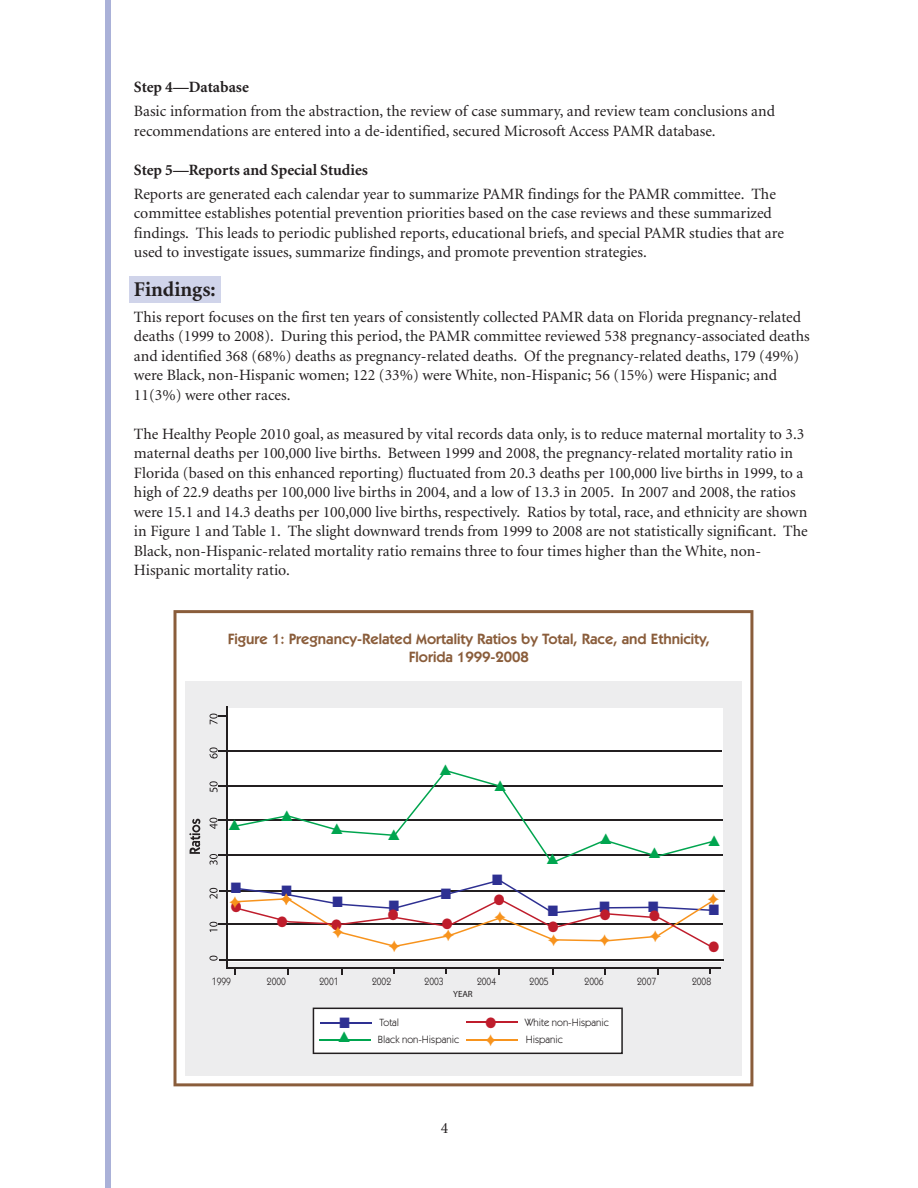
<style>
.page{position:relative;width:918px;height:1188px;background:#fff}
.page>*{position:absolute;margin:0;border:0;box-sizing:border-box;transform-origin:0 0}
.t1{font:700 21px "Minion";color:#231f20}
.t2{font:15.75px/19.5px "Minion";color:#231f20}
.t3{font:700 15.75px "Minion";color:#231f20}
.t4{font:600 15px/18px "ITC Kabel Std";color:#8a5d3b;text-align:center}
.t5{font:15px "Zapf Dingbats";color:#2e3092;scale:.91 1}
.t6{font:15px "Zapf Dingbats";color:#bf1d2c;scale:.91 1}
.t7{font:10.5px/16.8px "ITC Kabel Std";color:#231f20}
.t8{font:10.5px "ITC Kabel Std";color:#231f20;scale:.91 1}
.t9{font:600 9px "Itc Kabel";color:#231f20}
</style>
<div class="page">
<div style="left:129px;top:276px;width:91px;height:27px;background:#d0d4ea"></div>
<div style="left:105px;top:0;width:6px;height:1188px;background:#aab1d8"></div>
<svg style="left:174px;top:610px;width:579px;height:476px"></svg>
<svg style="left:209px;top:956px;width:9px;height:5px"></svg>
<svg style="left:210px;top:922px;width:8px;height:10px"></svg>
<svg style="left:210px;top:888px;width:8px;height:11px"></svg>
<svg style="left:210px;top:854px;width:8px;height:11px"></svg>
<svg style="left:210px;top:818px;width:8px;height:11px"></svg>
<svg style="left:210px;top:781px;width:8px;height:11px"></svg>
<svg style="left:210px;top:747px;width:8px;height:11px"></svg>
<svg style="left:210px;top:714px;width:16px;height:10px"></svg>
<svg style="left:229px;top:765px;width:491px;height:99px"></svg>
<svg style="left:230px;top:880px;width:489px;height:72px"></svg>
<svg style="left:313px;top:1008px;width:310px;height:46px"></svg>
<p class="t3" style="left:134px;top:81px;width:116px">Step 4—Database</p>
<p class="t2" style="left:134px;top:103px;width:643px">Basic information from the abstraction, the review of case summary, and review team conclusions and recommendations are entered into a de-identified, secured Microsoft Access PAMR database.</p>
<p class="t3" style="left:134px;top:164px;width:236px">Step 5—Reports and Special Studies</p>
<p class="t2" style="left:134px;top:185px;width:652px">Reports are generated each calendar year to summarize PAMR findings for the PAMR committee. The committee establishes potential prevention priorities based on the case reviews and these summarized findings. This leads to periodic published reports, educational briefs, and special PAMR studies that are used to investigate issues, summarize findings, and promote prevention strategies.</p>
<h1 class="t1" style="left:134px;top:281px;width:83px">Findings:</h1>
<p class="t2" style="left:134px;top:308px;width:677px">This report focuses on the first ten years of consistently collected PAMR data on Florida pregnancy-related deaths (1999 to 2008). During this period, the PAMR committee reviewed 538 pregnancy-associated deaths and identified 368 (68%) deaths as pregnancy-related deaths. Of the pregnancy-related deaths, 179 (49%) were Black, non-Hispanic women; 122 (33%) were White, non-Hispanic; 56 (15%) were Hispanic; and 11(3%) were other races.</p>
<p class="t2" style="left:134px;top:425px;width:675px">The Healthy People 2010 goal, as measured by vital records data only, is to reduce maternal mortality to 3.3 maternal deaths per 100,000 live births. Between 1999 and 2008, the pregnancy-related mortality ratio in Florida (based on this enhanced reporting) fluctuated from 20.3 deaths per 100,000 live births in 1999, to a high of 22.9 deaths per 100,000 live births in 2004, and a low of 13.3 in 2005. In 2007 and 2008, the ratios were 15.1 and 14.3 deaths per 100,000 live births, respectively. Ratios by total, race, and ethnicity are shown in Figure 1 and Table 1. The slight downward trends from 1999 to 2008 are not statistically significant. The Black, non-Hispanic-related mortality ratio remains three to four times higher than the White, non-Hispanic mortality ratio.</p>
<p class="t4" style="left:228px;top:631px;width:484px">Figure 1: Pregnancy-Related Mortality Ratios by Total, Race, and Ethnicity,<br>Florida 1999-2008</p>
<p class="t5" style="left:231px;top:879px;width:13px">■</p>
<p class="t5" style="left:282px;top:882px;width:13px">■</p>
<p class="t5" style="left:333px;top:893px;width:13px">■</p>
<p class="t5" style="left:389px;top:897px;width:13px">■</p>
<p class="t6" style="left:231px;top:898px;width:13px">●</p>
<p class="t6" style="left:388px;top:906px;width:13px">●</p>
<p class="t6" style="left:277px;top:913px;width:13px">●</p>
<p class="t6" style="left:331px;top:916px;width:13px">●</p>
<p class="t5" style="left:441px;top:885px;width:13px">■</p>
<p class="t6" style="left:442px;top:915px;width:13px">●</p>
<p class="t5" style="left:492px;top:871px;width:13px">■</p>
<p class="t6" style="left:494px;top:891px;width:13px">●</p>
<p class="t5" style="left:548px;top:902px;width:13px">■</p>
<p class="t5" style="left:600px;top:898px;width:13px">■</p>
<p class="t5" style="left:648px;top:898px;width:13px">■</p>
<p class="t5" style="left:709px;top:901px;width:13px">■</p>
<p class="t6" style="left:600px;top:906px;width:13px">●</p>
<p class="t6" style="left:649px;top:907px;width:13px">●</p>
<p class="t6" style="left:548px;top:918px;width:13px">●</p>
<p class="t6" style="left:708px;top:938px;width:13px">●</p>
<p class="t8" style="left:212px;top:977px;width:23px">1999</p>
<p class="t8" style="left:267px;top:977px;width:22px">2000</p>
<p class="t8" style="left:319px;top:977px;width:23px">2001</p>
<p class="t8" style="left:372px;top:977px;width:22px">2002</p>
<p class="t8" style="left:425px;top:977px;width:22px">2003</p>
<p class="t8" style="left:477px;top:977px;width:22px">2004</p>
<p class="t8" style="left:530px;top:977px;width:23px">2005</p>
<p class="t8" style="left:585px;top:977px;width:22px">2006</p>
<p class="t8" style="left:637px;top:977px;width:22px">2007</p>
<p class="t8" style="left:692px;top:977px;width:22px">2008</p>
<p class="t7" style="left:378px;top:1015px;width:83px">Total<br>Black non-Hispanic</p>
<p class="t7" style="left:525px;top:1015px;width:86px;line-height:17.4px">White non-Hispanic<br>Hispanic</p>
<p class="t9" style="left:453px;top:990px;width:21px">YEAR</p>
<p class="t5" style="left:340px;top:1014px;width:13px">■</p>
<p class="t6" style="left:486px;top:1014px;width:13px">●</p>
<p class="t2" style="left:441px;top:1120px;width:9px">4</p>
</div>
